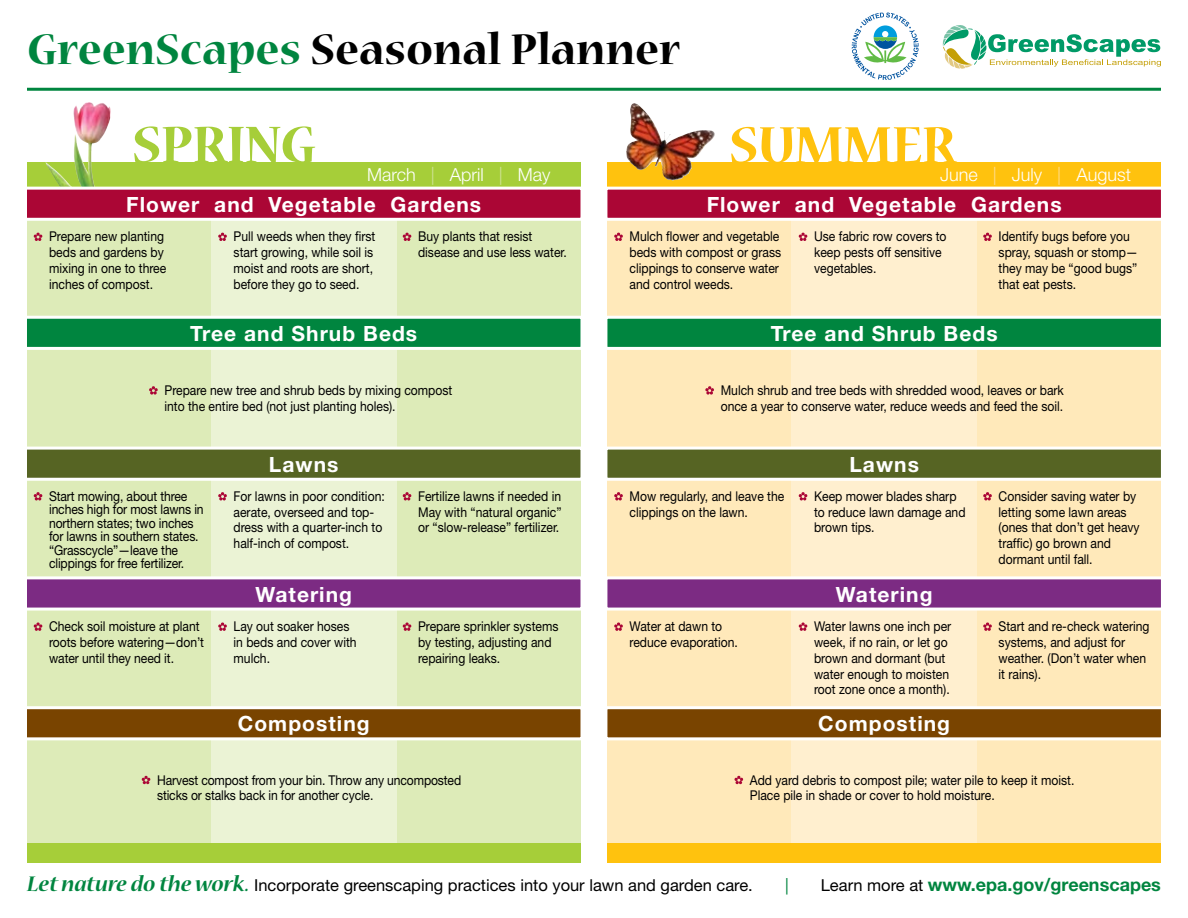
<style>
.page{position:relative;width:1188px;height:918px;background:#fff}
.page>*{position:absolute;margin:0;border:0;box-sizing:border-box;transform-origin:0 0}
.t1{font:700 57px "Nueva Std";color:#a6ce39}
.t2{font:700 57px "Nueva Std";color:#ffc20e}
.t3{font:700 48px "Nueva Std";color:#000}
.t4{font:700 21px "Helvetica Neue";letter-spacing:.05em;color:#fff}
.t5{font:700 18px "Helvetica Neue";color:#00853f}
.t6{font:300 18px "Helvetica Neue";color:#fff}
.t7{font:16.5px "Helvetica Neue";color:#000}
.t8{font:16.5px "Helvetica Neue";color:#00853f}
.t9{font:13.5px/15.8px "Helvetica Neue";color:#000;scale:.9 1}
.s1{color:#00853f}
.s2{color:#d1e39a}
.s3{color:#ffdd91}
.s4{font-family:"Nueva Std";font-weight:700;font-style:italic;font-size:24px;color:#00853f}
.s5{font-weight:400;font-size:16.5px;color:#000}
</style>
<div class="page">
<div style="left:608px;top:162px;width:553px;height:29px;background:#ffc20e"></div>
<div style="left:27px;top:162px;width:553px;height:29px;background:#a6ce39"></div>
<div style="left:977px;top:218px;width:184px;height:626px;background:#ffe9ba"></div>
<div style="left:608px;top:218px;width:184px;height:626px;background:#ffe9ba"></div>
<div style="left:792px;top:218px;width:185px;height:626px;background:#ffefcf"></div>
<div style="left:396px;top:218px;width:184px;height:626px;background:#ddebb8"></div>
<div style="left:27px;top:218px;width:184px;height:626px;background:#ddebb8"></div>
<div style="left:211px;top:218px;width:185px;height:626px;background:#ebf3d5"></div>
<svg style="left:34px;top:233px;width:8px;height:8px"></svg>
<svg style="left:218px;top:233px;width:9px;height:8px"></svg>
<svg style="left:403px;top:233px;width:8px;height:8px"></svg>
<img style="left:73px;top:102px;width:26px;height:83px">
<svg style="left:149px;top:386px;width:9px;height:9px"></svg>
<svg style="left:34px;top:492px;width:8px;height:8px"></svg>
<svg style="left:218px;top:492px;width:9px;height:8px"></svg>
<svg style="left:403px;top:492px;width:8px;height:8px"></svg>
<svg style="left:34px;top:623px;width:8px;height:8px"></svg>
<svg style="left:218px;top:623px;width:9px;height:8px"></svg>
<svg style="left:403px;top:623px;width:8px;height:8px"></svg>
<svg style="left:142px;top:776px;width:8px;height:8px"></svg>
<svg style="left:614px;top:233px;width:9px;height:8px"></svg>
<svg style="left:799px;top:233px;width:8px;height:8px"></svg>
<svg style="left:983px;top:233px;width:9px;height:8px"></svg>
<svg style="left:705px;top:386px;width:9px;height:9px"></svg>
<svg style="left:614px;top:492px;width:9px;height:8px"></svg>
<svg style="left:799px;top:492px;width:8px;height:8px"></svg>
<svg style="left:983px;top:492px;width:9px;height:8px"></svg>
<svg style="left:614px;top:623px;width:9px;height:8px"></svg>
<svg style="left:799px;top:623px;width:8px;height:8px"></svg>
<svg style="left:983px;top:623px;width:9px;height:8px"></svg>
<svg style="left:735px;top:776px;width:8px;height:8px"></svg>
<div style="left:27px;top:844px;width:553px;height:19px;background:#a6ce39"></div>
<div style="left:608px;top:844px;width:553px;height:19px;background:#ffc20e"></div>
<svg style="left:27px;top:185px;width:554px;height:37px;background:#ba3e5a"></svg>
<svg style="left:27px;top:314px;width:554px;height:37px;background:#3aa068"></svg>
<svg style="left:27px;top:445px;width:554px;height:37px;background:#7c8752"></svg>
<svg style="left:27px;top:575px;width:554px;height:37px;background:#995c9b"></svg>
<svg style="left:27px;top:705px;width:554px;height:37px;background:#966f38"></svg>
<svg style="left:607px;top:185px;width:554px;height:37px;background:#bf3e58"></svg>
<svg style="left:607px;top:314px;width:554px;height:37px;background:#3da068"></svg>
<svg style="left:607px;top:445px;width:554px;height:37px;background:#7e8752"></svg>
<svg style="left:607px;top:575px;width:554px;height:37px;background:#9b5c9b"></svg>
<svg style="left:607px;top:705px;width:554px;height:37px;background:#996f38"></svg>
<svg style="left:943px;top:25px;width:218px;height:43px"></svg>
<svg style="left:852px;top:13px;width:67px;height:67px"></svg>
<hr style="left:27px;top:88px;width:1134px;height:3px;background:#00853f">
<img style="left:626px;top:103px;width:89px;height:78px">
<h2 class="t3" style="left:27px;top:27px;width:655px"><span class="s1">GreenScapes</span> Seasonal Planner</h2>
<h1 class="t1" style="left:132px;top:118px;width:186px">Spring</h1>
<h3 class="t6" style="left:367px;top:163px;width:185px">March <span class="s2">|</span> April <span class="s2">|</span> May</h3>
<h3 class="t4" style="left:126px;top:191px;width:357px">Flower and Vegetable Gardens</h3>
<h1 class="t2" style="left:729px;top:119px;width:229px">summer</h1>
<h3 class="t6" style="left:940px;top:164px;width:192px">June <span class="s3">|</span> July <span class="s3">|</span> August</h3>
<h3 class="t4" style="left:707px;top:191px;width:357px">Flower and Vegetable Gardens</h3>
<p class="t9" style="left:49px;top:229px;width:132px">Prepare new planting beds and gardens by mixing in one to three inches of compost.</p>
<p class="t9" style="left:234px;top:229px;width:159px">Pull weeds when they first start growing, while soil is moist and roots are short, before they go to seed.</p>
<p class="t9" style="left:418px;top:229px;width:167px">Buy plants that resist disease and use less water.</p>
<p class="t9" style="left:630px;top:229px;width:170px">Mulch flower and vegetable beds with compost or grass clippings to conserve water and control weeds.</p>
<p class="t9" style="left:814px;top:229px;width:149px">Use fabric row covers to keep pests off sensitive vegetables.</p>
<p class="t9" style="left:999px;top:229px;width:157px">Identify bugs before you spray, squash or stomp— they may be “good bugs” that eat pests.</p>
<h3 class="t4" style="left:190px;top:321px;width:229px">Tree and Shrub Beds</h3>
<h3 class="t4" style="left:771px;top:321px;width:229px">Tree and Shrub Beds</h3>
<p class="t9" style="left:164px;top:382px;width:321px">Prepare new tree and shrub beds by mixing compost into the entire bed (not just planting holes).</p>
<p class="t9" style="left:721px;top:382px;width:383px">Mulch shrub and tree beds with shredded wood, leaves or bark once a year to conserve water, reduce weeds and feed the soil.</p>
<h3 class="t4" style="left:269px;top:451px;width:71px">Lawns</h3>
<h3 class="t4" style="left:849px;top:451px;width:71px">Lawns</h3>
<p class="t9" style="left:49px;top:489px;width:173px;line-height:13.5px">Start mowing, about three inches high for most lawns in northern states; two inches for lawns in southern states. “Grasscycle”—leave the clippings for free fertilizer.</p>
<p class="t9" style="left:234px;top:488px;width:170px">For lawns in poor condition: aerate, overseed and top&shy;dress with a quarter-inch to half-inch of compost.</p>
<p class="t9" style="left:418px;top:488px;width:161px;text-align:justify">Fertilize lawns if needed in May with “natural organic” or “slow-release” fertilizer.</p>
<p class="t9" style="left:630px;top:488px;width:174px">Mow regularly, and leave the clippings on the lawn.</p>
<p class="t9" style="left:814px;top:488px;width:170px">Keep mower blades sharp to reduce lawn damage and brown tips.</p>
<p class="t9" style="left:999px;top:488px;width:158px">Consider saving water by letting some lawn areas (ones that don’t get heavy traffic) go brown and dormant until fall.</p>
<h3 class="t4" style="left:255px;top:581px;width:98px">Watering</h3>
<h3 class="t4" style="left:836px;top:581px;width:98px">Watering</h3>
<p class="t9" style="left:49px;top:618px;width:174px">Check soil moisture at plant roots before watering—don’t water until they need it.</p>
<p class="t9" style="left:234px;top:618px;width:138px">Lay out soaker hoses in beds and cover with mulch.</p>
<p class="t9" style="left:418px;top:618px;width:158px">Prepare sprinkler systems by testing, adjusting and repairing leaks.</p>
<p class="t9" style="left:630px;top:618px;width:122px">Water at dawn to reduce evaporation.</p>
<p class="t9" style="left:814px;top:618px;width:154px">Water lawns one inch per week, if no rain, or let go brown and dormant (but water enough to moisten root zone once a month).</p>
<p class="t9" style="left:999px;top:618px;width:169px">Start and re-check watering systems, and adjust for weather. (Don’t water when it rains).</p>
<h3 class="t4" style="left:238px;top:711px;width:133px">Composting</h3>
<h3 class="t4" style="left:818px;top:711px;width:133px">Composting</h3>
<p class="t9" style="left:157px;top:772px;width:339px">Harvest compost from your bin. Throw any uncomposted sticks or stalks back in for another cycle.</p>
<p class="t9" style="left:750px;top:772px;width:362px">Add yard debris to compost pile; water pile to keep it moist.<br>Place pile in shade or cover to hold moisture.</p>
<p class="t7" style="left:27px;top:875px;width:727px"><span class="s4">Let nature do the work.</span> Incorporate greenscaping practices into your lawn and garden care.</p>
<p class="t8" style="left:785px;top:875px;width:5px">|</p>
<h3 class="t5" style="left:821px;top:873px;width:342px"><span class="s5">Learn more at</span> www.epa.gov/greenscapes</h3>
</div>
